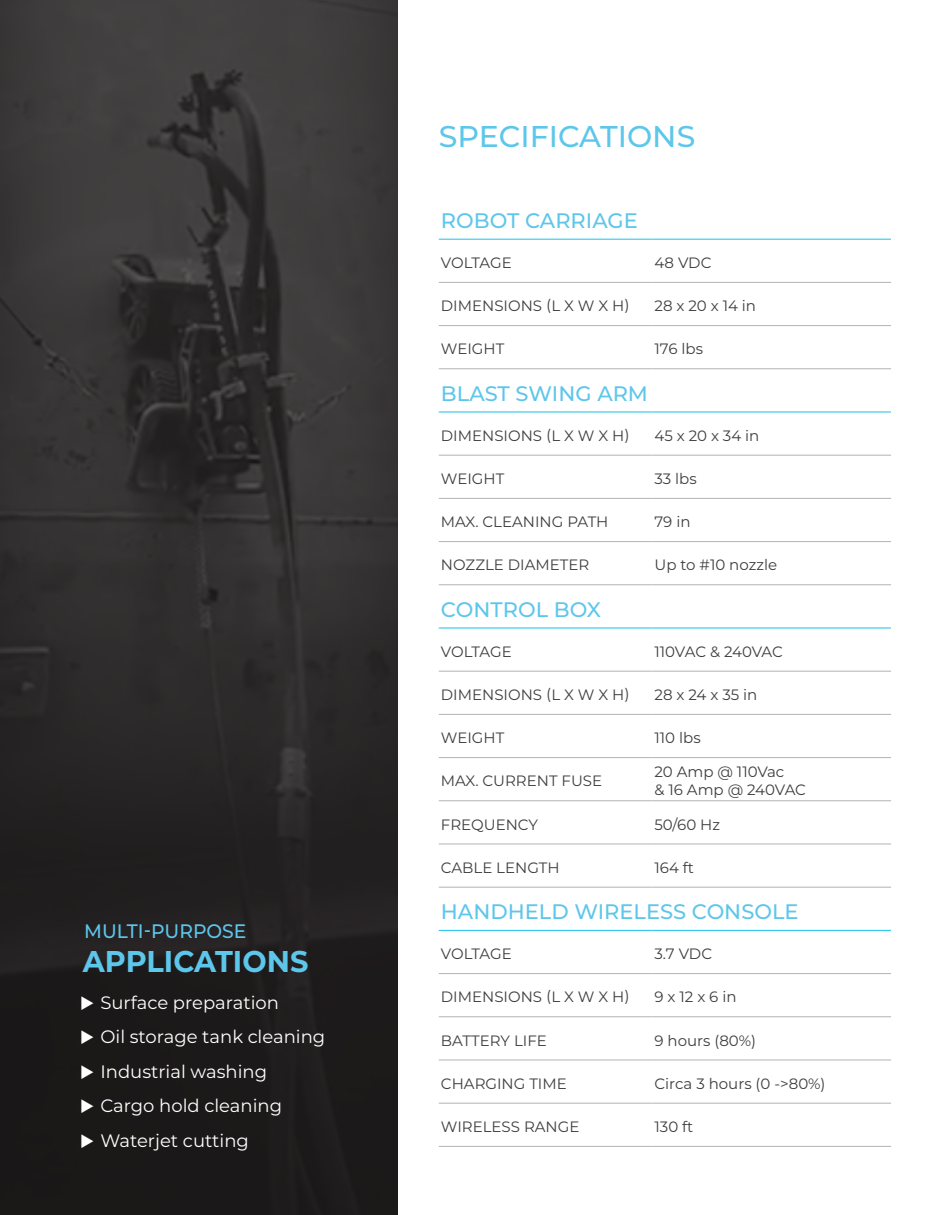
<style>
.page{position:relative;width:945px;height:1215px;background:#fff}
.page>*{position:absolute;margin:0;border:0;box-sizing:border-box;transform-origin:0 0}
.t1{font:500 30px "Montserrat";color:#5dc6eb}
.t2{font:700 30px "Montserrat";color:#5dc6eb;scale:.96 1}
.t3{font:500 21px "Montserrat";color:#5dc6eb}
.t4{font:500 19.5px "Montserrat";color:#5dc6eb;scale:.96 1}
.t5{font:18px "Montserrat";color:#fff}
.t6{font:15px "Montserrat";color:#3e3e3f}
</style>
<div class="page">
<svg style="left:0;top:0;width:398px;height:1215px;background:#2f2c2d"></svg>
<div style="left:69px;top:992px;width:257px;height:171px;background:#1c1919"></div>
<div style="left:77px;top:921px;width:233px;height:58px;background:#231f20"></div>
<hr style="left:439px;top:369px;width:213px;height:1px;background:#b3b3b3">
<hr style="left:652px;top:369px;width:239px;height:1px;background:#b3b3b3">
<hr style="left:439px;top:887px;width:213px;height:1px;background:#b3b3b3">
<hr style="left:652px;top:887px;width:239px;height:1px;background:#b3b3b3">
<hr style="left:439px;top:1146px;width:213px;height:1px;background:#b3b3b3">
<hr style="left:652px;top:1146px;width:239px;height:1px;background:#b3b3b3">
<hr style="left:439px;top:239px;width:213px;height:1px;background:#16c2ec">
<hr style="left:652px;top:239px;width:239px;height:1px;background:#16c2ec">
<hr style="left:439px;top:628px;width:213px;height:1px;background:#16c2ec">
<hr style="left:652px;top:628px;width:239px;height:1px;background:#16c2ec">
<hr style="left:439px;top:930px;width:213px;height:1px;background:#16c2ec">
<hr style="left:652px;top:930px;width:239px;height:1px;background:#16c2ec">
<hr style="left:439px;top:282px;width:213px;height:1px;background:#b3b3b3">
<hr style="left:652px;top:282px;width:239px;height:1px;background:#b3b3b3">
<hr style="left:439px;top:325px;width:213px;height:1px;background:#b3b3b3">
<hr style="left:652px;top:325px;width:239px;height:1px;background:#b3b3b3">
<hr style="left:439px;top:455px;width:213px;height:1px;background:#b3b3b3">
<hr style="left:652px;top:455px;width:239px;height:1px;background:#b3b3b3">
<hr style="left:439px;top:541px;width:213px;height:1px;background:#b3b3b3">
<hr style="left:652px;top:541px;width:239px;height:1px;background:#b3b3b3">
<hr style="left:439px;top:585px;width:213px;height:1px;background:#b3b3b3">
<hr style="left:652px;top:585px;width:239px;height:1px;background:#b3b3b3">
<hr style="left:439px;top:671px;width:213px;height:1px;background:#b3b3b3">
<hr style="left:652px;top:671px;width:239px;height:1px;background:#b3b3b3">
<hr style="left:439px;top:714px;width:213px;height:1px;background:#b3b3b3">
<hr style="left:652px;top:714px;width:239px;height:1px;background:#b3b3b3">
<hr style="left:439px;top:801px;width:213px;height:1px;background:#b3b3b3">
<hr style="left:652px;top:801px;width:239px;height:1px;background:#b3b3b3">
<hr style="left:439px;top:844px;width:213px;height:1px;background:#b3b3b3">
<hr style="left:652px;top:844px;width:239px;height:1px;background:#b3b3b3">
<hr style="left:439px;top:973px;width:213px;height:1px;background:#b3b3b3">
<hr style="left:652px;top:973px;width:239px;height:1px;background:#b3b3b3">
<hr style="left:439px;top:1017px;width:213px;height:1px;background:#b3b3b3">
<hr style="left:652px;top:1017px;width:239px;height:1px;background:#b3b3b3">
<hr style="left:439px;top:1103px;width:213px;height:1px;background:#b3b3b3">
<hr style="left:652px;top:1103px;width:239px;height:1px;background:#b3b3b3">
<hr style="left:439px;top:498px;width:213px;height:1px;background:#b3b3b3">
<hr style="left:652px;top:498px;width:239px;height:1px;background:#b3b3b3">
<hr style="left:439px;top:1060px;width:213px;height:1px;background:#b3b3b3">
<hr style="left:652px;top:1060px;width:239px;height:1px;background:#b3b3b3">
<hr style="left:439px;top:412px;width:213px;height:1px;background:#16c2ec">
<hr style="left:652px;top:412px;width:239px;height:1px;background:#16c2ec">
<hr style="left:439px;top:757px;width:213px;height:1px;background:#b3b3b3">
<hr style="left:652px;top:757px;width:239px;height:1px;background:#b3b3b3">
<p class="t4" style="left:84px;top:917px;width:170px">MULTI-PURPOSE</p>
<p class="t2" style="left:83px;top:940px;width:236px">APPLICATIONS</p>
<p class="t5" style="left:100px;top:990px;width:180px">Surface preparation</p>
<p class="t5" style="left:100px;top:1024px;width:226px">Oil storage tank cleaning</p>
<p class="t5" style="left:100px;top:1059px;width:168px">Industrial washing</p>
<p class="t5" style="left:100px;top:1093px;width:183px">Cargo hold cleaning</p>
<p class="t5" style="left:100px;top:1128px;width:150px">Waterjet cutting</p>
<p class="t1" style="left:439px;top:116px;width:258px">SPECIFICATIONS</p>
<p class="t3" style="left:441px;top:206px;width:198px">ROBOT CARRIAGE</p>
<p class="t6" style="left:441px;top:252px;width:72px">VOLTAGE</p>
<p class="t6" style="left:654px;top:252px;width:58px">48 VDC</p>
<p class="t6" style="left:441px;top:296px;width:190px">DIMENSIONS (L X W X H)</p>
<p class="t6" style="left:654px;top:296px;width:103px">28 x 20 x 14 in</p>
<p class="t6" style="left:441px;top:339px;width:65px">WEIGHT</p>
<p class="t6" style="left:654px;top:339px;width:50px">176 lbs</p>
<p class="t3" style="left:441px;top:378px;width:209px">BLAST SWING ARM</p>
<p class="t6" style="left:441px;top:425px;width:190px">DIMENSIONS (L X W X H)</p>
<p class="t6" style="left:654px;top:425px;width:106px">45 x 20 x 34 in</p>
<p class="t6" style="left:441px;top:468px;width:65px">WEIGHT</p>
<p class="t6" style="left:654px;top:468px;width:44px">33 lbs</p>
<p class="t6" style="left:441px;top:512px;width:169px">MAX. CLEANING PATH</p>
<p class="t6" style="left:654px;top:512px;width:38px">79 in</p>
<p class="t6" style="left:441px;top:555px;width:150px">NOZZLE DIAMETER</p>
<p class="t6" style="left:654px;top:555px;width:124px">Up to #10 nozzle</p>
<p class="t3" style="left:441px;top:594px;width:162px">CONTROL BOX</p>
<p class="t6" style="left:441px;top:641px;width:72px">VOLTAGE</p>
<p class="t6" style="left:654px;top:641px;width:130px">110VAC &amp; 240VAC</p>
<p class="t6" style="left:441px;top:684px;width:190px">DIMENSIONS (L X W X H)</p>
<p class="t6" style="left:654px;top:684px;width:104px">28 x 24 x 35 in</p>
<p class="t6" style="left:441px;top:728px;width:65px">WEIGHT</p>
<p class="t6" style="left:654px;top:728px;width:48px">110 lbs</p>
<p class="t6" style="left:441px;top:771px;width:163px">MAX. CURRENT FUSE</p>
<p class="t6" style="left:654px;top:762px;width:131px">20 Amp @ 110Vac</p>
<p class="t6" style="left:654px;top:780px;width:153px">&amp; 16 Amp @ 240VAC</p>
<p class="t6" style="left:441px;top:814px;width:99px">FREQUENCY</p>
<p class="t6" style="left:654px;top:814px;width:67px">50/60 Hz</p>
<p class="t6" style="left:441px;top:857px;width:120px">CABLE LENGTH</p>
<p class="t6" style="left:654px;top:857px;width:41px">164 ft</p>
<p class="t3" style="left:441px;top:897px;width:359px">HANDHELD WIRELESS CONSOLE</p>
<p class="t6" style="left:441px;top:944px;width:72px">VOLTAGE</p>
<p class="t6" style="left:654px;top:944px;width:59px">3.7 VDC</p>
<p class="t6" style="left:441px;top:987px;width:190px">DIMENSIONS (L X W X H)</p>
<p class="t6" style="left:654px;top:987px;width:84px">9 x 12 x 6 in</p>
<p class="t6" style="left:441px;top:1030px;width:107px">BATTERY LIFE</p>
<p class="t6" style="left:654px;top:1030px;width:103px">9 hours (80%)</p>
<p class="t6" style="left:441px;top:1073px;width:127px">CHARGING TIME</p>
<p class="t6" style="left:654px;top:1073px;width:172px">Circa 3 hours (0 -&gt;80%)</p>
<p class="t6" style="left:441px;top:1116px;width:140px">WIRELESS RANGE</p>
<p class="t6" style="left:654px;top:1116px;width:40px">130 ft</p>
</div>
